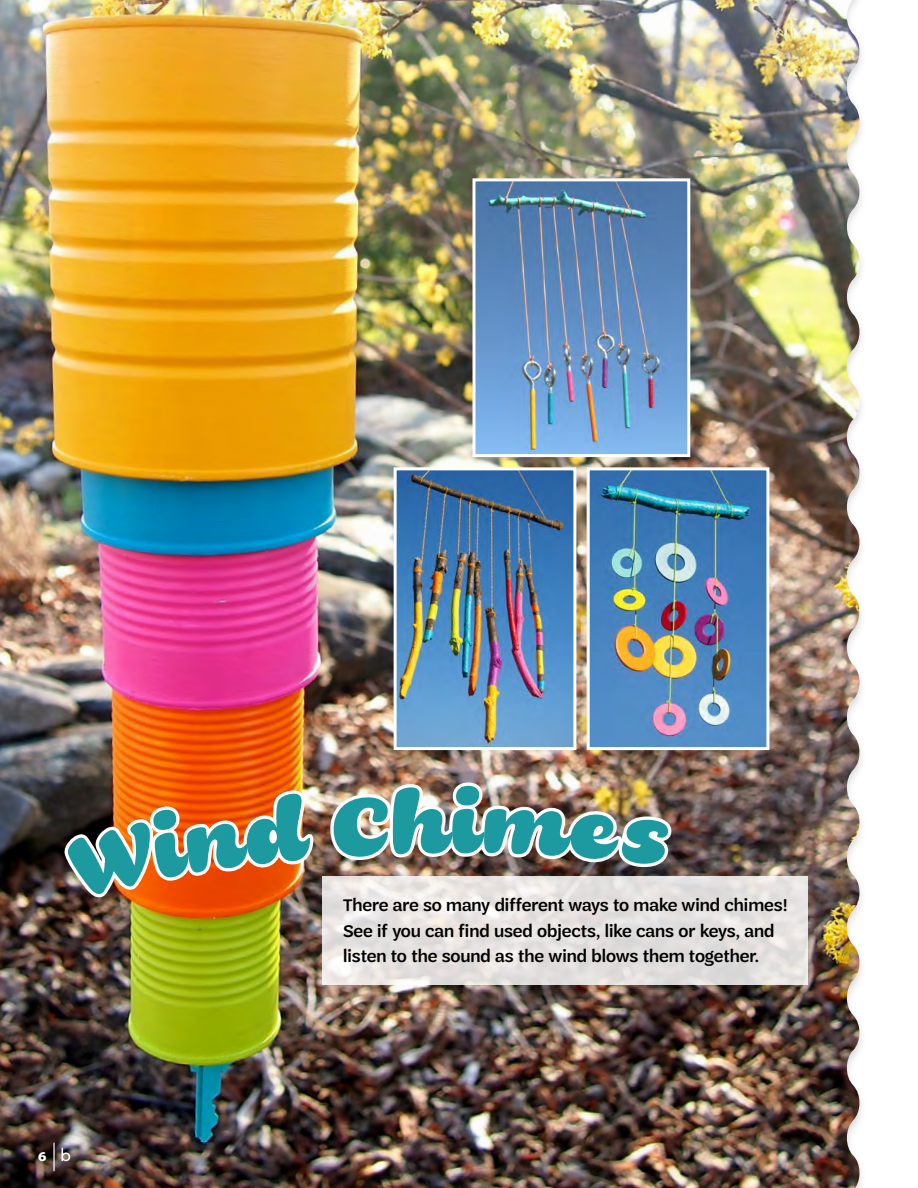
<style>
.page{position:relative;width:918px;height:1188px;background:#fff}
.page>*{position:absolute;margin:0;border:0;box-sizing:border-box;transform-origin:0 0}
.t1{font:expanded 88.5px "Shortbread Script Sm";color:#1c9a9f}
.t2{font:500 18px/25.5px "Trefoil Sans";color:#000}
.t3{font:700 13.5px "Trefoil Sans";color:#fff}
</style>
<div class="page">
<img style="left:0;top:0;width:862px;height:1188px">
<img style="left:398px;top:471px;width:174px;height:28px">
<img style="left:591px;top:471px;width:174px;height:275px">
<div style="left:587px;top:467px;width:182px;height:283px;border:3px solid #fff"></div>
<img style="left:476px;top:182px;width:210px;height:271px">
<div style="left:472px;top:178px;width:218px;height:279px;border:3px solid #fff"></div>
<svg style="left:323px;top:876px;width:485px;height:108px;background:#e6e2e0"></svg>
<svg style="left:62px;top:1148px;width:8px;height:13px"></svg>
<hr style="left:53px;top:1143px;width:2px;height:28px;background:#fff">
<img style="left:61px;top:788px;width:256px;height:114px">
<img style="left:328px;top:499px;width:348px;height:373px">
<p class="t3" style="left:38px;top:1149px;width:10px">6</p>
<h1 class="t1" style="left:449px;top:786px;width:33px">i</h1>
<p class="t2" style="left:343px;top:892px;width:446px">There are so many different ways to make wind chimes!<br>See if you can find used objects, like cans or keys, and listen to the sound as the wind blows them together.</p>
</div>
